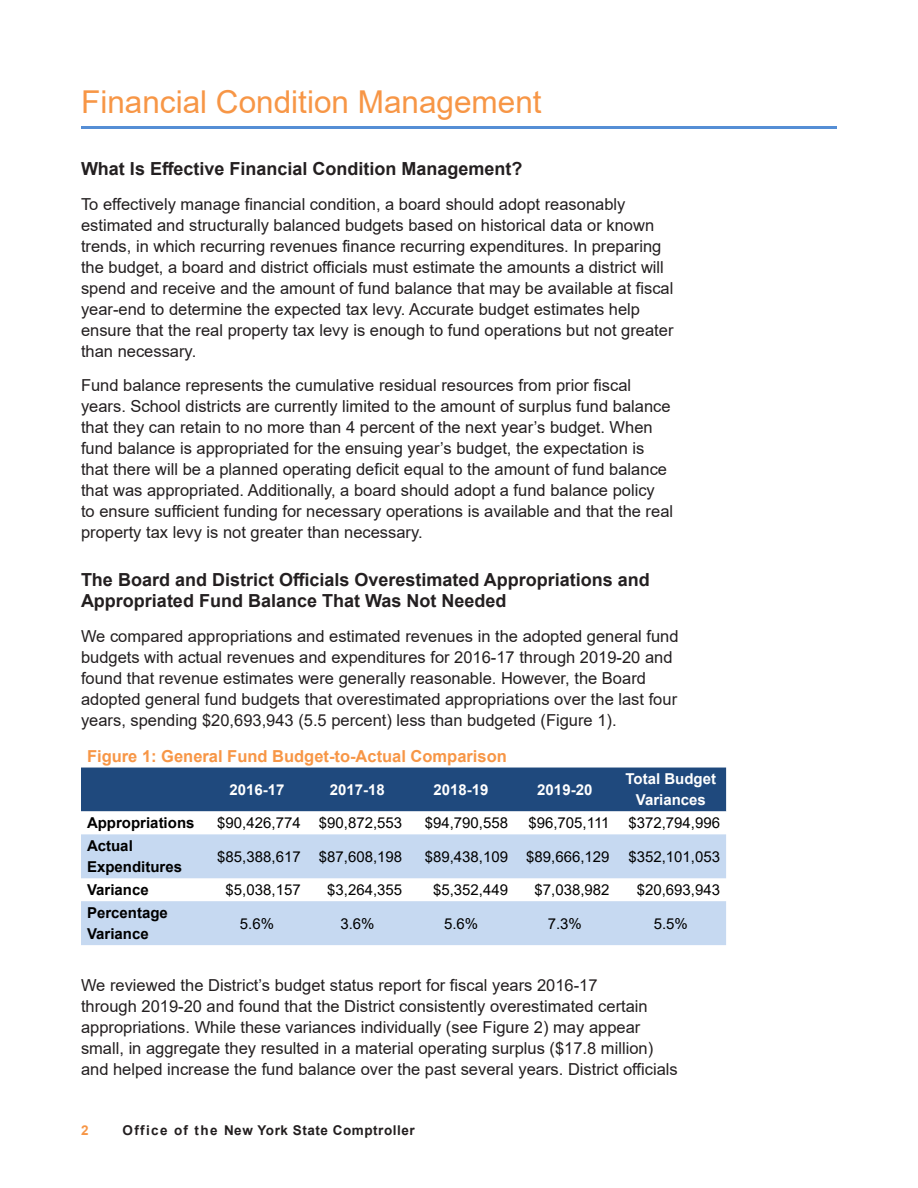
<style>
.page{position:relative;width:918px;height:1188px;background:#fff}
.page>*{position:absolute;margin:0;border:0;box-sizing:border-box;transform-origin:0 0}
.Section_Heads{font:31.5px "Arial";color:#f79646}
.Small_Subhead{font:700 18px/21px "Arial";color:#231f20}
.Body_Text{font:16.5px/21px "Arial";color:#231f20}
._7_Figures{font:700 16.5px "Arial";color:#f79646}
._7_Figures-2{font:15px "Arial";color:#000}
._7_Figures-3{font:700 15px/21px "Arial";color:#000}
._7_Figures-4{font:700 15px/21px "Arial";color:#fff;text-align:center}
.t1{font:700 13.5px "Arial";letter-spacing:.04em;color:#231f20}
.t2{font:700 13.5px "Arial";color:#f79646}
</style>
<div class="page">
<hr style="left:81px;top:126px;width:756px;height:3px;background:#558ed5">
<div style="left:81px;top:768px;width:645px;height:43px;background:#1f497d"></div>
<svg style="left:81px;top:811px;width:645px;height:1px"></svg>
<svg style="left:81px;top:834px;width:645px;height:111px;fill:#c6d9f1"></svg>
<p class="Section_Heads" style="left:81px;top:80px;width:462px">Financial Condition Management</p>
<p class="Small_Subhead" style="left:81px;top:158px;width:443px">What Is Effective Financial Condition Management?</p>
<p class="Body_Text" style="left:81px;top:193px;width:594px">To effectively manage financial condition, a board should adopt reasonably estimated and structurally balanced budgets based on historical data or known trends, in which recurring revenues finance recurring expenditures. In preparing the budget, a board and district officials must estimate the amounts a district will spend and receive and the amount of fund balance that may be available at fiscal year-end to determine the expected tax levy. Accurate budget estimates help ensure that the real property tax levy is enough to fund operations but not greater than necessary.</p>
<p class="Body_Text" style="left:81px;top:375px;width:594px">Fund balance represents the cumulative residual resources from prior fiscal years. School districts are currently limited to the amount of surplus fund balance that they can retain to no more than 4 percent of the next year’s budget. When fund balance is appropriated for the ensuing year’s budget, the expectation is that there will be a planned operating deficit equal to the amount of fund balance that was appropriated. Additionally, a board should adopt a fund balance policy<br>to ensure sufficient funding for necessary operations is available and that the real property tax levy is not greater than necessary.</p>
<p class="Small_Subhead" style="left:81px;top:569px;width:570px">The Board and District Officials Overestimated Appropriations and<br>Appropriated Fund Balance That Was Not Needed</p>
<p class="Body_Text" style="left:81px;top:625px;width:599px">We compared appropriations and estimated revenues in the adopted general fund budgets with actual revenues and expenditures for 2016-17 through 2019-20 and found that revenue estimates were generally reasonable. However, the Board adopted general fund budgets that overestimated appropriations over the last four years, spending $20,693,943 (5.5 percent) less than budgeted (Figure 1).</p>
<p class="_7_Figures" style="left:87px;top:744px;width:421px">Figure 1: General Fund Budget-to-Actual Comparison</p>
<p class="_7_Figures-4" style="left:230px;top:779px;width:57px">2016-17</p>
<p class="_7_Figures-4" style="left:330px;top:779px;width:57px">2017-18</p>
<p class="_7_Figures-4" style="left:434px;top:779px;width:57px">2018-19</p>
<p class="_7_Figures-4" style="left:537px;top:779px;width:57px">2019-20</p>
<p class="_7_Figures-4" style="left:626px;top:769px;width:92px">Total Budget<br>Variances</p>
<p class="_7_Figures-3" style="left:87px;top:813px;width:109px">Appropriations</p>
<p class="_7_Figures-2" style="left:217px;top:813px;width:85px">$90,426,774</p>
<p class="_7_Figures-2" style="left:319px;top:813px;width:85px">$90,872,553</p>
<p class="_7_Figures-2" style="left:425px;top:813px;width:85px">$94,790,558</p>
<p class="_7_Figures-2" style="left:528px;top:813px;width:83px">$96,705,111</p>
<p class="_7_Figures-2" style="left:628px;top:813px;width:93px">$372,794,996</p>
<p class="_7_Figures-3" style="left:87px;top:836px;width:97px">Actual<br>Expenditures</p>
<p class="_7_Figures-2" style="left:217px;top:846px;width:85px">$85,388,617</p>
<p class="_7_Figures-2" style="left:319px;top:846px;width:85px">$87,608,198</p>
<p class="_7_Figures-2" style="left:425px;top:846px;width:85px">$89,438,109</p>
<p class="_7_Figures-2" style="left:526px;top:846px;width:85px">$89,666,129</p>
<p class="_7_Figures-2" style="left:628px;top:846px;width:93px">$352,101,053</p>
<p class="_7_Figures-3" style="left:87px;top:880px;width:63px">Variance</p>
<p class="_7_Figures-2" style="left:226px;top:880px;width:77px">$5,038,157</p>
<p class="_7_Figures-2" style="left:327px;top:880px;width:77px">$3,264,355</p>
<p class="_7_Figures-2" style="left:433px;top:880px;width:77px">$5,352,449</p>
<p class="_7_Figures-2" style="left:535px;top:880px;width:77px">$7,038,982</p>
<p class="_7_Figures-2" style="left:637px;top:880px;width:85px">$20,693,943</p>
<p class="_7_Figures-3" style="left:87px;top:903px;width:82px">Percentage<br>Variance</p>
<p class="_7_Figures-2" style="left:240px;top:913px;width:36px">5.6%</p>
<p class="_7_Figures-2" style="left:340px;top:913px;width:36px">3.6%</p>
<p class="_7_Figures-2" style="left:444px;top:913px;width:36px">5.6%</p>
<p class="_7_Figures-2" style="left:548px;top:913px;width:36px">7.3%</p>
<p class="_7_Figures-2" style="left:654px;top:913px;width:36px">5.5%</p>
<p class="Body_Text" style="left:81px;top:975px;width:598px">We reviewed the District’s budget status report for fiscal years 2016-17<br>through 2019-20 and found that the District consistently overestimated certain appropriations. While these variances individually (see Figure 2) may appear small, in aggregate they resulted in a material operating surplus ($17.8 million) and helped increase the fund balance over the past several years. District officials</p>
<p class="t2" style="left:81px;top:1121px;width:9px">2</p>
<p class="t1" style="left:123px;top:1121px;width:294px">Office of the New York State Comptroller</p>
</div>
